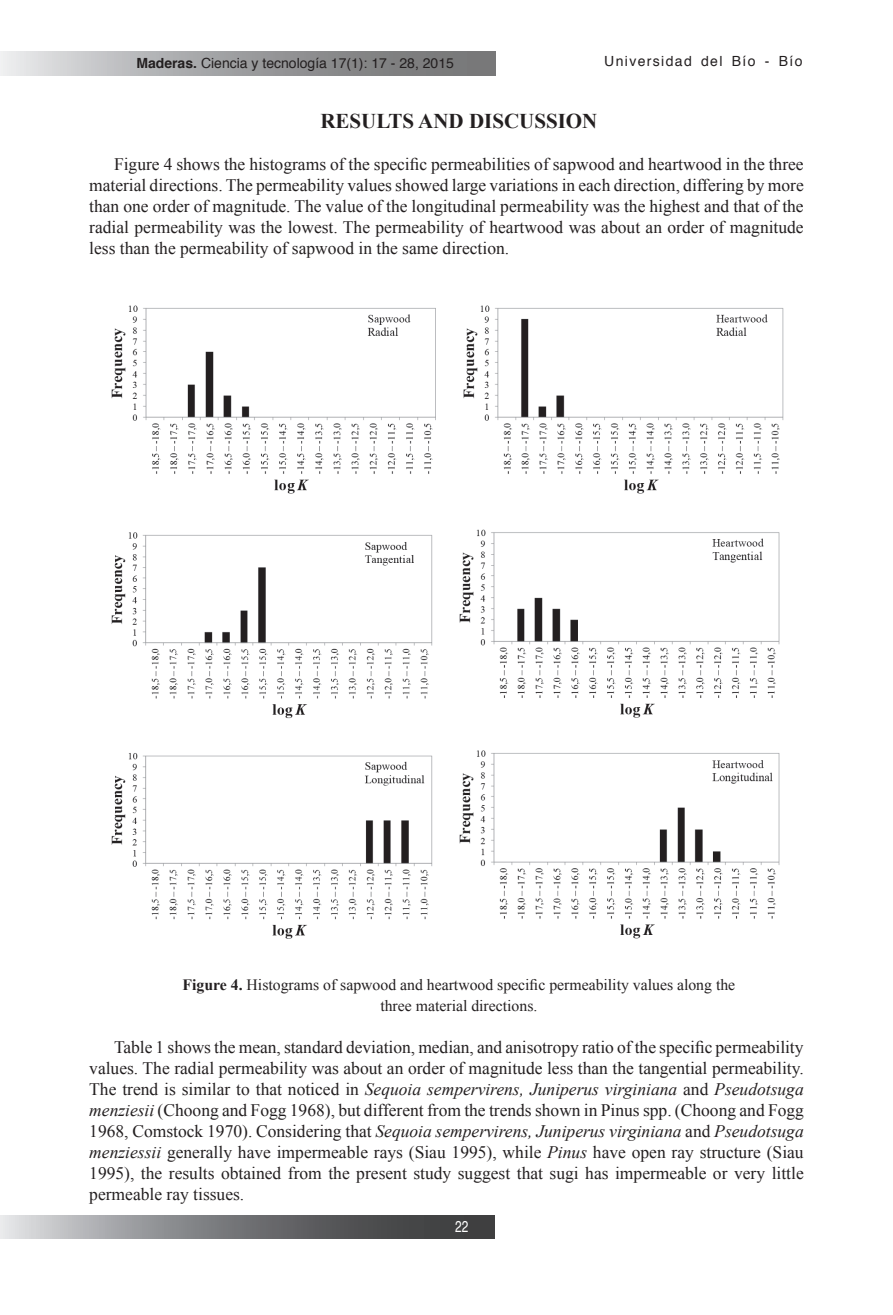
<style>
.page{position:relative;width:893px;height:1315px;background:#fff}
.page>*{position:absolute;margin:0;border:0;box-sizing:border-box;transform-origin:0 0}
.t1{font:700 21px "Times New Roman";color:#231f20}
.t2{font:17.5px/21px "Times New Roman";color:#231f20;text-align:justify}
.t3{font:15.75px/21px "Times New Roman";color:#231f20;text-align:center}
.t4{font:15.75px "Helvetica";color:#fff;scale:.75 1}
.t5{font:14px "Helvetica";color:#231f20}
.t6{font:14px "Helvetica";letter-spacing:.095em;color:#231f20}
.s1{font-weight:700}
.s2{font-style:italic}
</style>
<div class="page">
<svg style="left:0;top:1215px;width:495px;height:24px;background:#7a7b7d"></svg>
<svg style="left:0;top:51px;width:495px;height:24px;background:#a2a3a4"></svg>
<img style="left:111px;top:305px;width:673px;height:189px">
<img style="left:111px;top:529px;width:669px;height:410px">
<p class="t5" style="left:136px;top:52px;width:319px"><span class="s1">Maderas.</span> Ciencia y tecnología 17(1): 17 - 28, 2015</p>
<p class="t6" style="left:604px;top:51px;width:200px">Universidad del Bío - Bío</p>
<p class="t1" style="left:320px;top:109px;width:278px">RESULTS AND DISCUSSION</p>
<p class="t2" style="left:89px;top:154px;width:716px;text-indent:25px">Figure 4 shows the histograms of the specific permeabilities of sapwood and heartwood in the three material directions. The permeability values showed large variations in each direction, differing by more than one order of magnitude. The value of the longitudinal permeability was the highest and that of the radial permeability was the lowest. The permeability of heartwood was about an order of magnitude less than the permeability of sapwood in the same direction.</p>
<p class="t3" style="left:183px;top:973px;width:554px"><span class="s1">Figure 4.</span> Histograms of sapwood and heartwood specific permeability values along the three material directions.</p>
<p class="t2" style="left:89px;top:1036px;width:716px;text-indent:25px">Table 1 shows the mean, standard deviation, median, and anisotropy ratio of the specific permeability values. The radial permeability was about an order of magnitude less than the tangential permeability.<br>The trend is similar to that noticed in <span class="s2">Sequoia sempervirens, Juniperus virginiana</span> and <span class="s2">Pseudotsuga menziesii</span> (Choong and Fogg 1968), but different from the trends shown in Pinus spp. (Choong and Fogg 1968, Comstock 1970). Considering that <span class="s2">Sequoia sempervirens, Juniperus virginiana</span> and <span class="s2">Pseudotsuga menziessii</span> generally have impermeable rays (Siau 1995), while <span class="s2">Pinus</span> have open ray structure (Siau 1995), the results obtained from the present study suggest that sugi has impermeable or very little permeable ray tissues.</p>
<p class="t4" style="left:455px;top:1213px;width:19px">22</p>
</div>
